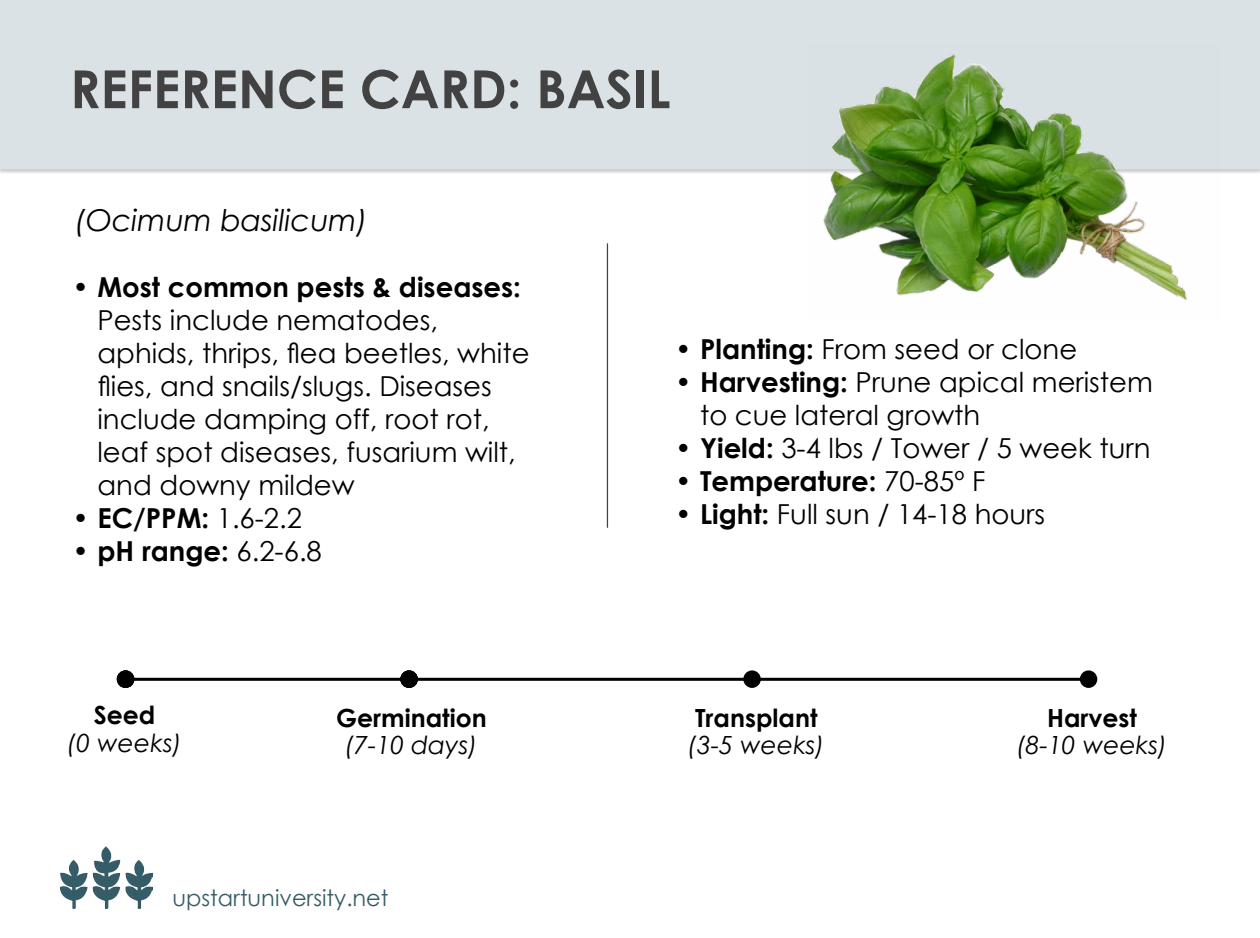
<style>
.page{position:relative;width:1260px;height:938px;background:#fff}
.page>*{position:absolute;margin:0;border:0;box-sizing:border-box;transform-origin:0 0}
.t1{font:700 52.5px "Century Gothic";color:#424242}
.t2{font:italic 30px "Century Gothic";color:#000}
.t3{font:27.5px/33px "Century Gothic";color:#000}
.t4{font:700 27.5px "Century Gothic";color:#000}
.t5{font:italic 25px "Century Gothic";color:#000}
.t6{font:700 25px "Century Gothic";color:#000}
.t7{font:22.5px "Century Gothic";color:#365c67}
.s1{font-weight:400}
.s2{font-weight:700}
</style>
<div class="page">
<div style="left:0;top:0;width:1260px;height:169px;background:#dae2e5"></div>
<hr style="left:607px;top:243px;width:1px;height:284px;background:#424242">
<img style="left:60px;top:846px;width:92px;height:62px">
<img style="left:806px;top:54px;width:414px;height:246px">
<hr style="left:131px;top:678px;width:960px;height:2px;background:#000">
<div style="left:117px;top:670px;width:17px;height:18px;background:#000;border-radius:50%"></div>
<div style="left:400px;top:670px;width:18px;height:18px;background:#000;border-radius:50%"></div>
<div style="left:743px;top:670px;width:18px;height:18px;background:#000;border-radius:50%"></div>
<div style="left:1080px;top:670px;width:17px;height:18px;background:#000;border-radius:50%"></div>
<h1 class="t1" style="left:70px;top:49px;width:602px">REFERENCE CARD: BASIL</h1>
<p class="t2" style="left:75px;top:199px;width:294px">(Ocimum basilicum)</p>
<p class="t4" style="left:72px;top:266px;width:450px">• Most common pests &amp; diseases:</p>
<p class="t3" style="left:97px;top:303px;width:434px">Pests include nematodes, aphids, thrips, flea beetles, white flies, and snails/slugs. Diseases include damping off, root rot, leaf spot diseases, fusarium wilt, and downy mildew</p>
<p class="t4" style="left:73px;top:497px;width:231px">• EC/PPM: <span class="s1">1.6-2.2</span></p>
<p class="t4" style="left:73px;top:530px;width:251px">• pH range: <span class="s1">6.2-6.8</span></p>
<p class="t3" style="left:675px;top:332px;width:404px"><span class="s2">• Planting:</span> From seed or clone</p>
<p class="t3" style="left:700px;top:365px;width:454px;text-indent:-25px"><span class="s2">• Harvesting:</span> Prune apical meristem to cue lateral growth</p>
<p class="t3" style="left:675px;top:431px;width:477px"><span class="s2">• Yield:</span> 3-4 lbs / Tower / 5 week turn</p>
<p class="t4" style="left:675px;top:460px;width:312px">• Temperature: <span class="s1">70-85º F</span></p>
<p class="t3" style="left:675px;top:497px;width:372px"><span class="s2">• Light:</span> Full sun / 14-18 hours</p>
<p class="t6" style="left:94px;top:696px;width:63px">Seed</p>
<p class="t6" style="left:336px;top:698px;width:152px">Germination</p>
<p class="t5" style="left:67px;top:725px;width:116px">(0 weeks)</p>
<p class="t5" style="left:345px;top:727px;width:134px">(7-10 days)</p>
<p class="t7" style="left:172px;top:882px;width:218px">upstartuniversity.net</p>
<p class="t6" style="left:695px;top:698px;width:124px">Transplant</p>
<p class="t6" style="left:1047px;top:698px;width:91px">Harvest</p>
<p class="t5" style="left:688px;top:727px;width:138px">(3-5 weeks)</p>
<p class="t5" style="left:1017px;top:727px;width:152px">(8-10 weeks)</p>
</div>
